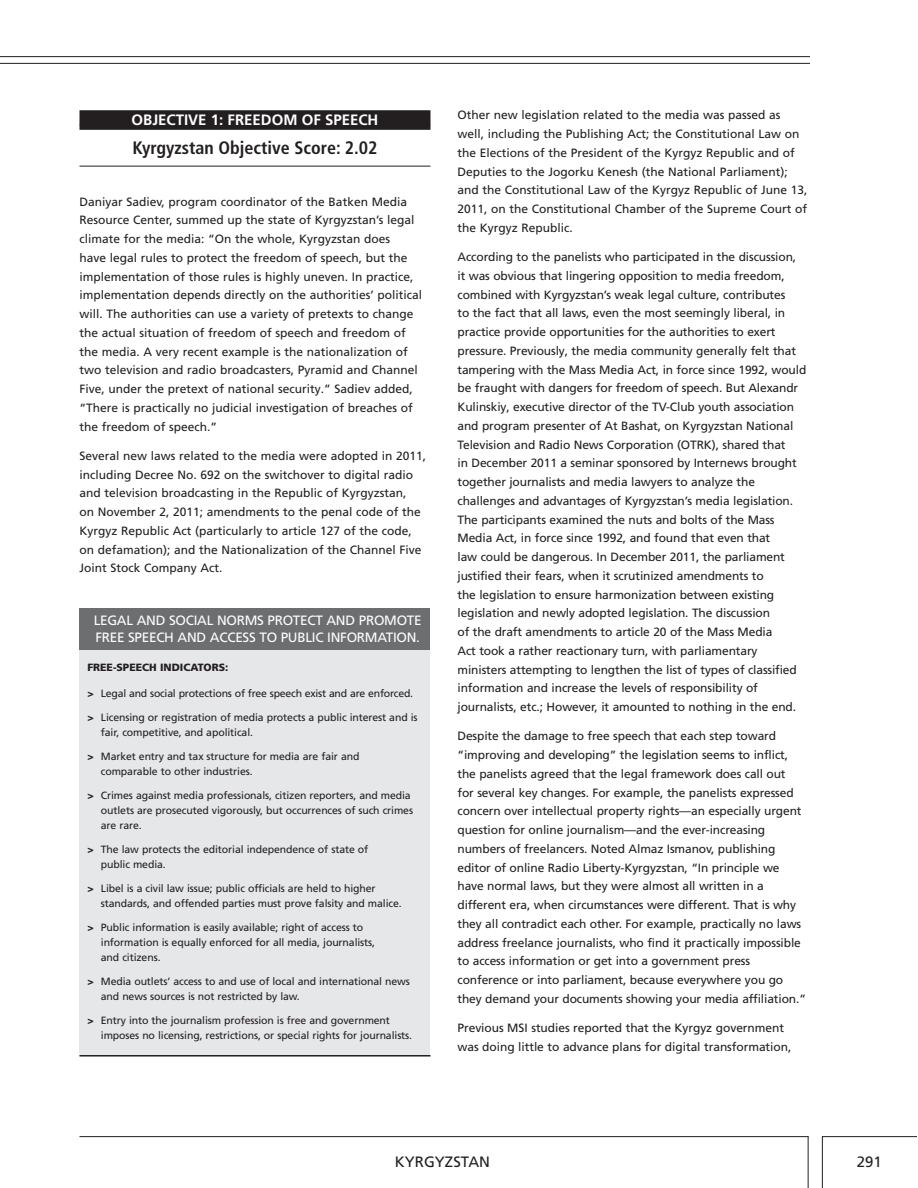
<style>
.page{position:relative;width:918px;height:1188px;background:#fff}
.page>*{position:absolute;margin:0;border:0;box-sizing:border-box;transform-origin:0 0}
.t1{font:700 condensed 18px "Frutiger LT Std";color:#231f20}
.t2{font:700 15px "Frutiger LT Std";color:#fff}
.t3{font:15px "Frutiger LT Pro";color:#231f20}
.t4{font:13.5px/16.5px "Frutiger LT Std";letter-spacing:-.02em;color:#fff}
.t5{font:12px/18.8px "Frutiger LT Pro";letter-spacing:-.01em;color:#231f20}
.t6{font:10.5px/15px "Frutiger LT Std";letter-spacing:-.01em;color:#231f20}
.t7{font:900 10.5px "Frutiger LT Std";color:#231f20}
.s1{font-weight:900}
</style>
<div class="page">
<hr style="left:80px;top:1136px;width:728px;height:1px;background:#231f20">
<hr style="left:808px;top:1136px;width:1px;height:52px;background:#231f20">
<hr style="left:822px;top:1136px;width:1px;height:52px;background:#231f20">
<hr style="left:822px;top:1136px;width:94px;height:1px;background:#231f20">
<hr style="left:0;top:63px;width:810px;height:1px;background:#231f20">
<hr style="left:0;top:56px;width:810px;height:1px;background:#231f20">
<div style="left:80px;top:110px;width:350px;height:15px;background:#231f20"></div>
<div style="left:80px;top:125px;width:350px;height:5px;background:#231f20"></div>
<hr style="left:80px;top:166px;width:350px;height:1px;background:#231f20">
<div style="left:80px;top:642px;width:350px;height:414px;background:#e6e7e8"></div>
<div style="left:80px;top:608px;width:350px;height:41px;background:#6d6e70"></div>
<hr style="left:80px;top:1055px;width:350px;height:2px;background:#231f20">
<p class="t2" style="left:132px;top:113px;width:248px">OBJECTIVE 1: FREEDOM OF SPEECH</p>
<h1 class="t1" style="left:132px;top:139px;width:247px">Kyrgyzstan Objective Score: 2.02</h1>
<p class="t5" style="left:80px;top:193px;width:344px">Daniyar Sadiev, program coordinator of the Batken Media Resource Center, summed up the state of Kyrgyzstan’s legal climate for the media: “On the whole, Kyrgyzstan does<br>have legal rules to protect the freedom of speech, but the implementation of those rules is highly uneven. In practice, implementation depends directly on the authorities’ political will. The authorities can use a variety of pretexts to change the actual situation of freedom of speech and freedom of the media. A very recent example is the nationalization of two television and radio broadcasters, Pyramid and Channel Five, under the pretext of national security.” Sadiev added, “There is practically no judicial investigation of breaches of the freedom of speech.”</p>
<p class="t5" style="left:80px;top:448px;width:348px">Several new laws related to the media were adopted in 2011, including Decree No. 692 on the switchover to digital radio and television broadcasting in the Republic of Kyrgyzstan,<br>on November 2, 2011; amendments to the penal code of the Kyrgyz Republic Act (particularly to article 127 of the code, on defamation); and the Nationalization of the Channel Five Joint Stock Company Act.</p>
<p class="t4" style="left:94px;top:613px;width:329px">LEGAL AND SOCIAL NORMS PROTECT AND PROMOTE<br>FREE SPEECH AND ACCESS TO PUBLIC INFORMATION.</p>
<p class="t7" style="left:87px;top:662px;width:143px">FREE-SPEECH INDICATORS:</p>
<p class="t6" style="left:87px;top:686px;width:327px"><span class="s1">&gt;</span> Legal and social protections of free speech exist and are enforced.</p>
<p class="t6" style="left:101px;top:710px;width:318px;text-indent:-13px"><span class="s1">&gt;</span> Licensing or registration of media protects a public interest and is fair, competitive, and apolitical.</p>
<p class="t6" style="left:101px;top:749px;width:260px;text-indent:-13px"><span class="s1">&gt;</span> Market entry and tax structure for media are fair and comparable to other industries.</p>
<p class="t6" style="left:101px;top:788px;width:314px;text-indent:-13px"><span class="s1">&gt;</span> Crimes against media professionals, citizen reporters, and media outlets are prosecuted vigorously, but occurrences of such crimes are rare.</p>
<p class="t6" style="left:101px;top:842px;width:269px;text-indent:-13px"><span class="s1">&gt;</span> The law protects the editorial independence of state of public media.</p>
<p class="t6" style="left:101px;top:881px;width:302px;text-indent:-13px"><span class="s1">&gt;</span> Libel is a civil law issue; public officials are held to higher standards, and offended parties must prove falsity and malice.</p>
<p class="t6" style="left:101px;top:920px;width:276px;text-indent:-13px"><span class="s1">&gt;</span> Public information is easily available; right of access to information is equally enforced for all media, journalists, and citizens.</p>
<p class="t6" style="left:101px;top:974px;width:311px;text-indent:-13px"><span class="s1">&gt;</span> Media outlets’ access to and use of local and international news and news sources is not restricted by law.</p>
<p class="t6" style="left:101px;top:1013px;width:313px;text-indent:-13px"><span class="s1">&gt;</span> Entry into the journalism profession is free and government imposes no licensing, restrictions, or special rights for journalists.</p>
<p class="t5" style="left:458px;top:107px;width:352px">Other new legislation related to the media was passed as well, including the Publishing Act; the Constitutional Law on the Elections of the President of the Kyrgyz Republic and of Deputies to the Jogorku Kenesh (the National Parliament); and the Constitutional Law of the Kyrgyz Republic of June 13, 2011, on the Constitutional Chamber of the Supreme Court of the Kyrgyz Republic.</p>
<p class="t5" style="left:458px;top:249px;width:350px">According to the panelists who participated in the discussion, it was obvious that lingering opposition to media freedom, combined with Kyrgyzstan’s weak legal culture, contributes<br>to the fact that all laws, even the most seemingly liberal, in practice provide opportunities for the authorities to exert pressure. Previously, the media community generally felt that tampering with the Mass Media Act, in force since 1992, would be fraught with dangers for freedom of speech. But Alexandr Kulinskiy, executive director of the TV-Club youth association and program presenter of At Bashat, on Kyrgyzstan National Television and Radio News Corporation (OTRK), shared that<br>in December 2011 a seminar sponsored by Internews brought together journalists and media lawyers to analyze the challenges and advantages of Kyrgyzstan’s media legislation.<br>The participants examined the nuts and bolts of the Mass Media Act, in force since 1992, and found that even that<br>law could be dangerous. In December 2011, the parliament justified their fears, when it scrutinized amendments to<br>the legislation to ensure harmonization between existing legislation and newly adopted legislation. The discussion<br>of the draft amendments to article 20 of the Mass Media<br>Act took a rather reactionary turn, with parliamentary ministers attempting to lengthen the list of types of classified information and increase the levels of responsibility of journalists, etc.; However, it amounted to nothing in the end.</p>
<p class="t5" style="left:458px;top:728px;width:350px">Despite the damage to free speech that each step toward “improving and developing” the legislation seems to inflict, the panelists agreed that the legal framework does call out<br>for several key changes. For example, the panelists expressed concern over intellectual property rights—an especially urgent question for online journalism—and the ever-increasing numbers of freelancers. Noted Almaz Ismanov, publishing editor of online Radio Liberty-Kyrgyzstan, “In principle we have normal laws, but they were almost all written in a different era, when circumstances were different. That is why they all contradict each other. For example, practically no laws address freelance journalists, who find it practically impossible to access information or get into a government press conference or into parliament, because everywhere you go they demand your documents showing your media affiliation.”</p>
<p class="t5" style="left:458px;top:1020px;width:335px">Previous MSI studies reported that the Kyrgyz government was doing little to advance plans for digital transformation,</p>
<p class="t3" style="left:395px;top:1156px;width:97px">KYRGYZSTAN</p>
<p class="t3" style="left:857px;top:1156px;width:27px">291</p>
</div>
